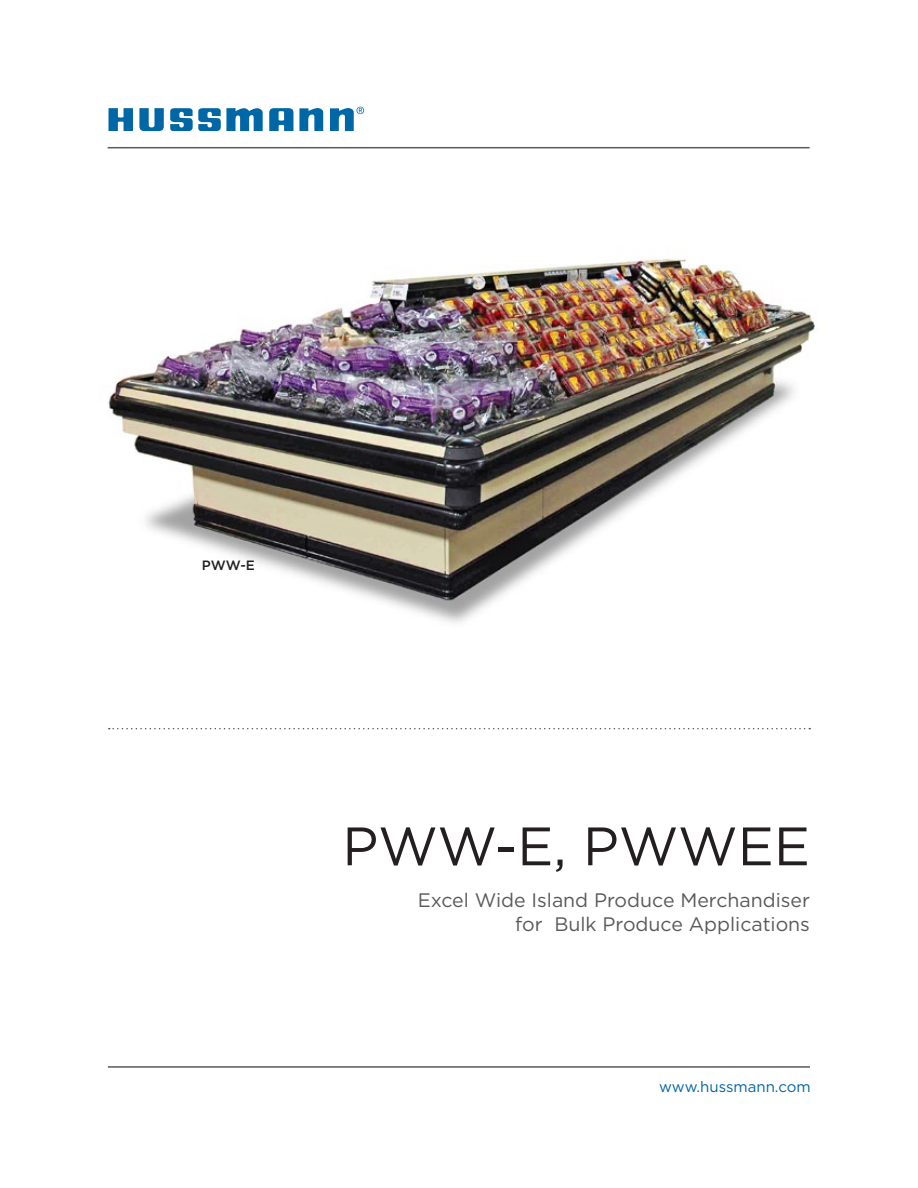
<style>
.page{position:relative;width:918px;height:1188px;background:#fff}
.page>*{position:absolute;margin:0;border:0;box-sizing:border-box;transform-origin:0 0}
.t1{font:54px "Gotham";letter-spacing:-.005em;color:#231f20}
.t2{font:19.5px/24px "Gotham";color:#58595b;text-align:right}
.t3{font:15px "Gotham";color:#0065a4}
.t4{font:500 13.5px "Gotham";color:#231f20}
</style>
<div class="page">
<img style="left:108px;top:258px;width:709px;height:365px">
<svg style="left:109px;top:728px;width:701px;height:1px"></svg>
<svg style="left:139px;top:108px;width:25px;height:23px"></svg>
<svg style="left:170px;top:108px;width:93px;height:23px"></svg>
<svg style="left:109px;top:108px;width:24px;height:23px"></svg>
<svg style="left:330px;top:107px;width:34px;height:24px"></svg>
<svg style="left:269px;top:108px;width:54px;height:23px"></svg>
<hr style="left:108px;top:147px;width:702px;height:1px;background:#58595b">
<hr style="left:108px;top:1066px;width:702px;height:2px;background:#58595b">
<p class="t4" style="left:202px;top:557px;width:55px">PWW-E</p>
<h1 class="t1" style="left:342px;top:813px;width:469px">PWW-E, PWWEE</h1>
<p class="t2" style="left:418px;top:888px;width:394px">Excel Wide Island Produce Merchandiser for Bulk Produce Applications</p>
<p class="t3" style="left:659px;top:1078px;width:153px">www.hussmann.com</p>
</div>
